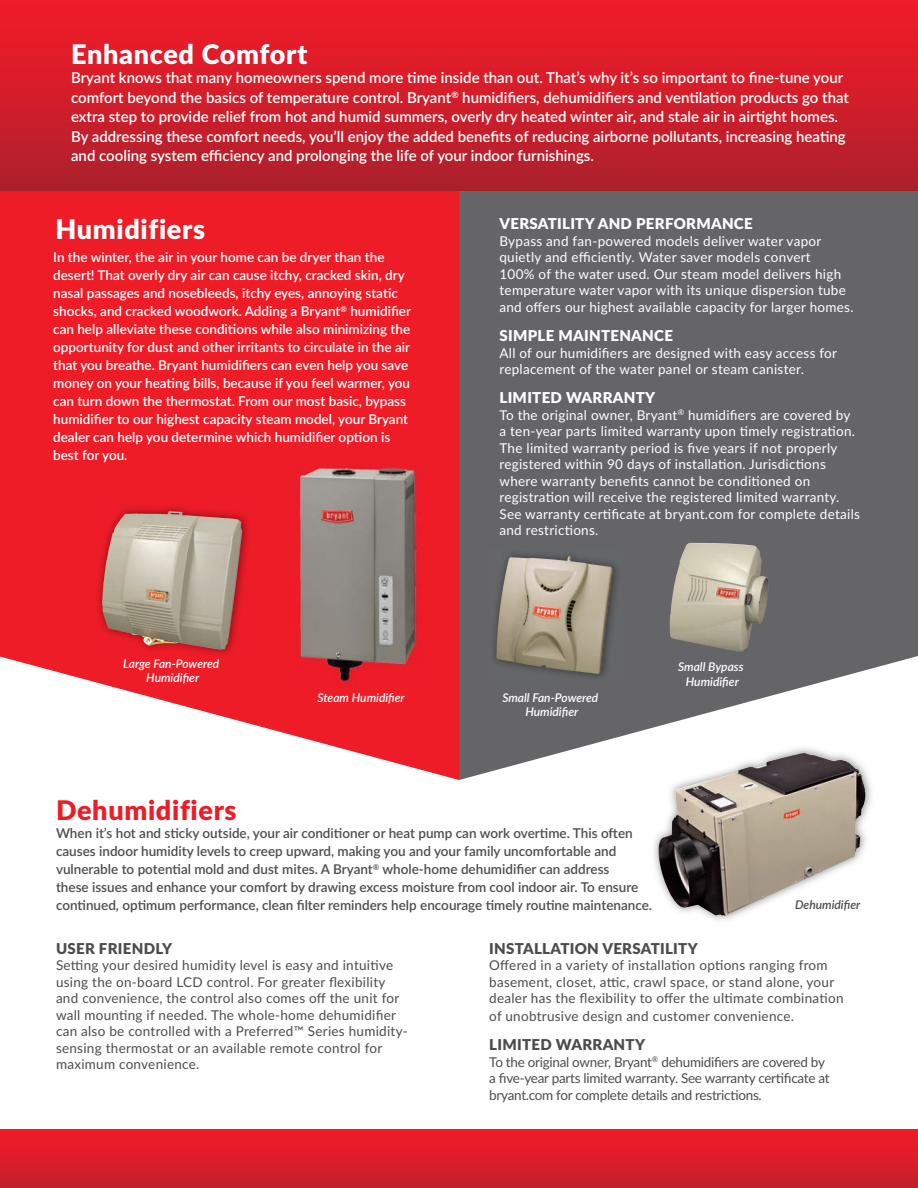
<style>
.page{position:relative;width:918px;height:1188px;background:#fff}
.page>*{position:absolute;margin:0;border:0;box-sizing:border-box;transform-origin:0 0}
.t1{font:900 27px "Lato";letter-spacing:.025em;color:#fff}
.t2{font:900 27px "Lato";letter-spacing:.025em;color:#ee1c27}
.t3{font:600 15px/19.5px "Lato";color:#fff}
.t4{font:900 15px "Lato";letter-spacing:.02em;color:#fff}
.t5{font:900 15px "Lato";letter-spacing:.02em;color:#4b4c4d}
.t6{font:13.5px/16.5px "Lato";letter-spacing:.02em;color:#fff}
.t7{font:600 13.5px/18px "Lato";color:#fff}
.t8{font:13.5px/16.5px "Lato";letter-spacing:.02em;color:#4b4c4d}
.t9{font:600 13.5px/18px "Lato";color:#4b4c4d}
.t10{font:13.5px/16.5px "Lato";letter-spacing:-.02em;color:#4b4c4d}
.t11{font:italic 600 12px/14.4px "Lato";color:#fff;text-align:center}
.t12{font:italic 600 12px "Lato";color:#4b4c4d}
</style>
<div class="page">
<img style="left:654px;top:780px;width:217px;height:140px">
<svg style="left:0;top:191px;width:459px;height:589px;background:#f03841"></svg>
<svg style="left:459px;top:191px;width:459px;height:589px;background:#777678"></svg>
<div style="left:0;top:1130px;width:918px;height:58px;background:linear-gradient(to bottom,#f51b27,#c21f2b)"></div>
<div style="left:0;top:0;width:918px;height:191px;background:linear-gradient(to bottom,#f41b27,#ad202c)"></div>
<img style="left:489px;top:549px;width:132px;height:133px">
<img style="left:501px;top:556px;width:67px;height:44px">
<img style="left:291px;top:465px;width:136px;height:220px">
<img style="left:95px;top:503px;width:156px;height:154px">
<img style="left:102px;top:511px;width:67px;height:113px">
<img style="left:670px;top:543px;width:20px;height:98px">
<h1 class="t1" style="left:71px;top:33px;width:238px">Enhanced Comfort</h1>
<p class="t3" style="left:71px;top:67px;width:780px">Bryant knows that many homeowners spend more time inside than out. That’s why it’s so important to fine-tune your comfort beyond the basics of temperature control. Bryant<sup>®</sup> humidifiers, dehumidifiers and ventilation products go that extra step to provide relief from hot and humid summers, overly dry heated winter air, and stale air in airtight homes.<br>By addressing these comfort needs, you’ll enjoy the added benefits of reducing airborne pollutants, increasing heating and cooling system efficiency and prolonging the life of your indoor furnishings.</p>
<h1 class="t1" style="left:55px;top:209px;width:151px">Humidifiers</h1>
<p class="t4" style="left:500px;top:213px;width:255px">VERSATILITY AND PERFORMANCE</p>
<p class="t6" style="left:500px;top:232px;width:356px">Bypass and fan-powered models deliver water vapor quietly and efficiently. Water saver models convert<br>100% of the water used. Our steam model delivers high temperature water vapor with its unique dispersion tube and offers our highest available capacity for larger homes.</p>
<p class="t4" style="left:500px;top:324px;width:175px">SIMPLE MAINTENANCE</p>
<p class="t6" style="left:500px;top:344px;width:339px">All of our humidifiers are designed with easy access for replacement of the water panel or steam canister.</p>
<p class="t4" style="left:500px;top:387px;width:157px">LIMITED WARRANTY</p>
<p class="t6" style="left:500px;top:406px;width:362px">To the original owner, Bryant<sup>®</sup> humidifiers are covered by a ten-year parts limited warranty upon timely registration.<br>The limited warranty period is five years if not properly registered within 90 days of installation. Jurisdictions where warranty benefits cannot be conditioned on registration will receive the registered limited warranty.<br>See warranty certificate at bryant.com for complete details and restrictions.</p>
<p class="t7" style="left:53px;top:248px;width:359px">In the winter, the air in your home can be dryer than the desert! That overly dry air can cause itchy, cracked skin, dry nasal passages and nosebleeds, itchy eyes, annoying static shocks, and cracked woodwork. Adding a Bryant<sup>®</sup> humidifier can help alleviate these conditions while also minimizing the opportunity for dust and other irritants to circulate in the air that you breathe. Bryant humidifiers can even help you save money on your heating bills, because if you feel warmer, you can turn down the thermostat. From our most basic, bypass humidifier to our highest capacity steam model, your Bryant dealer can help you determine which humidifier option is best for you.</p>
<p class="t11" style="left:123px;top:656px;width:98px">Large Fan-Powered<br>Humidifier</p>
<p class="t11" style="left:318px;top:690px;width:89px">Steam Humidifier</p>
<p class="t11" style="left:502px;top:690px;width:97px">Small Fan-Powered<br>Humidifier</p>
<p class="t11" style="left:678px;top:659px;width:67px">Small Bypass<br>Humidifier</p>
<h1 class="t2" style="left:56px;top:790px;width:182px">Dehumidifiers</h1>
<p class="t9" style="left:56px;top:824px;width:598px">When it’s hot and sticky outside, your air conditioner or heat pump can work overtime. This often causes indoor humidity levels to creep upward, making you and your family uncomfortable and vulnerable to potential mold and dust mites. A Bryant<sup>®</sup> whole-home dehumidifier can address<br>these issues and enhance your comfort by drawing excess moisture from cool indoor air. To ensure continued, optimum performance, clean filter reminders help encourage timely routine maintenance.</p>
<p class="t5" style="left:56px;top:937px;width:118px">USER FRIENDLY</p>
<p class="t8" style="left:56px;top:956px;width:353px">Setting your desired humidity level is easy and intuitive using the on-board LCD control. For greater flexibility and convenience, the control also comes off the unit for wall mounting if needed. The whole-home dehumidifier can also be controlled with a Preferred™ Series humidity&shy;sensing thermostat or an available remote control for maximum convenience.</p>
<p class="t12" style="left:795px;top:896px;width:67px">Dehumidifier</p>
<p class="t5" style="left:489px;top:937px;width:210px">INSTALLATION VERSATILITY</p>
<p class="t8" style="left:489px;top:956px;width:356px">Offered in a variety of installation options ranging from basement, closet, attic, crawl space, or stand alone, your dealer has the flexibility to offer the ultimate combination</p>
<p class="t8" style="left:489px;top:1007px;width:306px">of unobtrusive design and customer convenience.</p>
<p class="t5" style="left:489px;top:1034px;width:157px">LIMITED WARRANTY</p>
<p class="t10" style="left:489px;top:1053px;width:342px">To the original owner, Bryant<sup>®</sup> dehumidifiers are covered by a five-year parts limited warranty. See warranty certificate at bryant.com for complete details and restrictions.</p>
</div>
